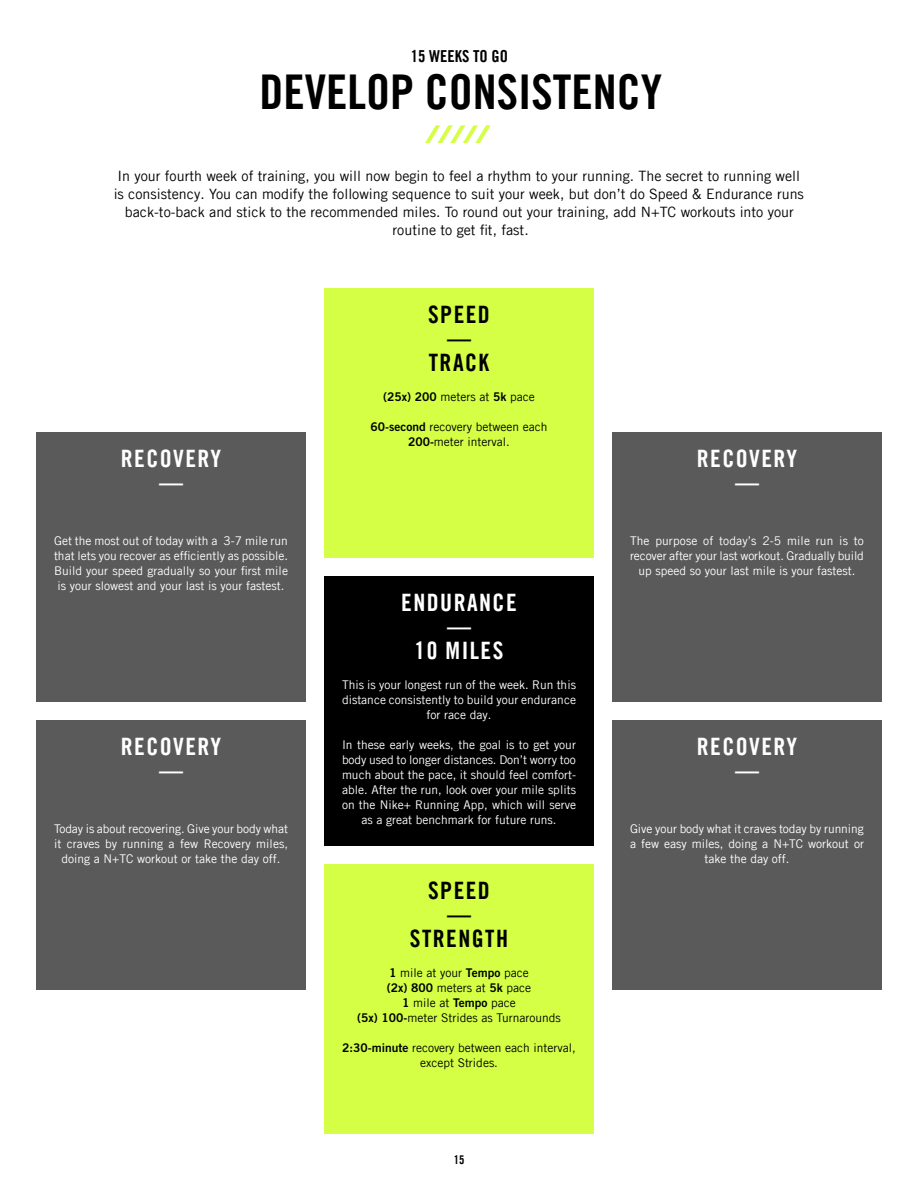
<style>
.page{position:relative;width:918px;height:1188px;background:#fff}
.page>*{position:absolute;margin:0;border:0;box-sizing:border-box;transform-origin:0 0}
.t1{font:700 condensed 48px "Trade Gothicfor Nike 365";color:#000}
.t2{font:700 condensed 24px/24px "Trade Gothicfor Nike 365";letter-spacing:.06em;color:#fff;text-align:center}
.t3{font:700 condensed 24px/24px "Trade Gothicfor Nike 365";letter-spacing:.06em;color:#000;text-align:center}
.t4{font:700 condensed 16.5px "Trade Gothicfor Nike 365";color:#000}
.t5{font:14.25px/18px "Trade Gothicfor Nike 365";color:#000;text-align:center}
.t6{font:12px/15px "Trade Gothicfor Nike 365";color:#fff;text-align:center}
.t7{font:12px/15px "Trade Gothicfor Nike 365";color:#000;text-align:center}
.t8{font:700 condensed 12px "Trade Gothicfor Nike 365";color:#000}
.s1{font-family:"Trade Gothic LT Std Bd 2"}
.s2{font-family:"Trade Gothic LT Std"}
</style>
<div class="page">
<div style="left:324px;top:576px;width:270px;height:270px;background:#000"></div>
<div style="left:324px;top:864px;width:270px;height:270px;background:#d4ff45"></div>
<div style="left:324px;top:288px;width:270px;height:270px;background:#d4ff45"></div>
<div style="left:36px;top:432px;width:270px;height:270px;background:#5a5a5a"></div>
<div style="left:612px;top:432px;width:270px;height:270px;background:#5a5a5a"></div>
<div style="left:612px;top:720px;width:270px;height:270px;background:#5a5a5a"></div>
<div style="left:36px;top:720px;width:270px;height:270px;background:#5a5a5a"></div>
<svg style="left:425px;top:125px;width:66px;height:18px"></svg>
<h3 class="t4" style="left:411px;top:46px;width:99px">15 WEEKS TO GO</h3>
<h1 class="t1" style="left:260px;top:62px;width:404px">DEVELOP CONSISTENCY</h1>
<p class="t5" style="left:114px;top:167px;width:692px">In your fourth week of training, you will now begin to feel a rhythm to your running. The secret to running well is consistency. You can modify the following sequence to suit your week, but don’t do Speed &amp; Endurance runs back-to-back and stick to the recommended miles. To round out your training, add N+TC workouts into your routine to get fit, fast.</p>
<h2 class="t2" style="left:121px;top:447px;width:102px">RECOVERY —</h2>
<p class="t6" style="left:54px;top:533px;width:236px;text-align:justify">Get the most out of today with a 3-7 mile run that lets you recover as efficiently as possible.<br>Build your speed gradually so your first mile is your slowest and your last is your fastest.</p>
<h2 class="t2" style="left:121px;top:735px;width:102px">RECOVERY —</h2>
<p class="t6" style="left:54px;top:821px;width:236px">Today is about recovering. Give your body what it craves by running a few Recovery miles, doing a N+TC workout or take the day off.</p>
<h2 class="t3" style="left:428px;top:303px;width:63px">SPEED —<br>TRACK</h2>
<p class="t7" style="left:383px;top:389px;width:153px"><span class="s1">(25x) 200</span> meters at <span class="s1">5k</span> pace</p>
<p class="t7" style="left:371px;top:419px;width:178px"><span class="s1">60-second</span> recovery between each<br><span class="s1">200-</span><span class="s2">meter</span> interval.</p>
<h2 class="t2" style="left:697px;top:447px;width:102px">RECOVERY —</h2>
<p class="t6" style="left:630px;top:533px;width:236px">The purpose of today’s 2-5 mile run is to recover after your last workout. Gradually build up speed so your last mile is your fastest.</p>
<h2 class="t2" style="left:401px;top:591px;width:117px">ENDURANCE —<br>10 MILES</h2>
<p class="t6" style="left:342px;top:677px;width:236px">This is your longest run of the week. Run this distance consistently to build your endurance for race day.</p>
<p class="t6" style="left:342px;top:737px;width:236px">In these early weeks, the goal is to get your body used to longer distances. Don’t worry too much about the pace, it should feel comfort&shy;able. After the run, look over your mile splits on the Nike+ Running App, which will serve as a great benchmark for future runs.</p>
<h2 class="t2" style="left:697px;top:734px;width:102px">RECOVERY —</h2>
<p class="t6" style="left:630px;top:821px;width:235px">Give your body what it craves today by running a few easy miles, doing a N+TC workout or take the day off.</p>
<h2 class="t3" style="left:410px;top:879px;width:100px">SPEED<br>—<br>STRENGTH</h2>
<p class="t7" style="left:357px;top:965px;width:205px"><span class="s1">1</span> <span class="s2">mile</span> at your <span class="s1">Tempo</span> pace<br><span class="s1">(2x) 800</span> meters at <span class="s1">5k</span> pace<br><span class="s1">1</span> mile at <span class="s1">Tempo</span> pace<br><span class="s1">(5x) 100-</span><span class="s2">meter</span> Strides as Turnarounds</p>
<p class="t7" style="left:342px;top:1040px;width:235px"><span class="s1">2:30-minute</span> recovery between each interval, except Strides.</p>
<p class="t8" style="left:454px;top:1153px;width:12px">15</p>
</div>
